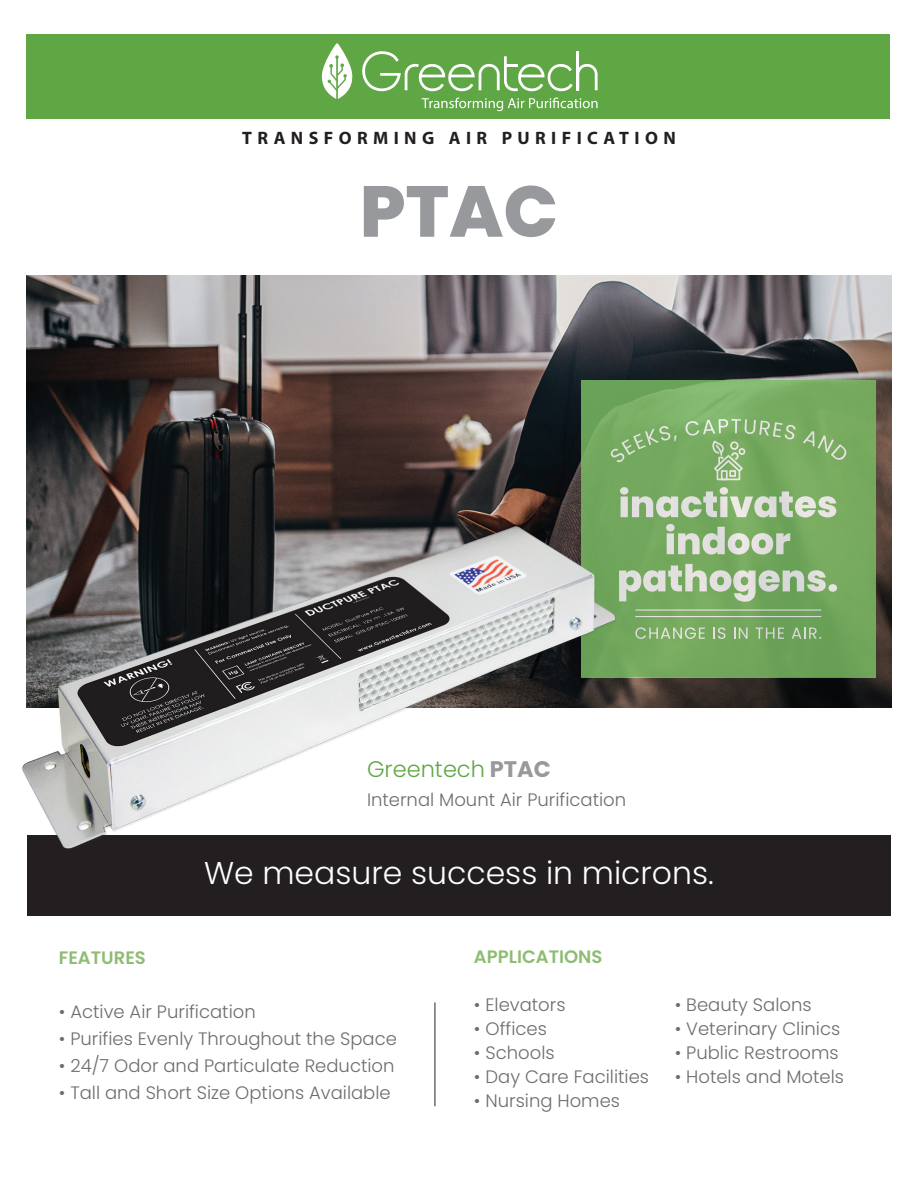
<style>
.page{position:relative;width:918px;height:1188px;background:#fff}
.page>*{position:absolute;margin:0;border:0;box-sizing:border-box;transform-origin:0 0}
.t1{font:800 72px "Poppins";color:#97999c}
.t2{font:300 31.5px "Poppins";color:#fff}
.t3{font:300 22.5px "Poppins";color:#5ea744}
.t4{font:300 18px "Poppins";color:#6c6d70}
.t5{font:700 18px "Myriad Pro";letter-spacing:.3em;color:#231f20}
.t6{font:600 18px "Poppins";color:#8ebc73}
.s1{font-weight:700;color:#97999c}
</style>
<div class="page">
<img style="left:26px;top:276px;width:865px;height:431px">
<div style="left:27px;top:835px;width:864px;height:80px;background:#231f20"></div>
<div style="left:26px;top:34px;width:864px;height:85px;background:#5ea744"></div>
<svg style="left:582px;top:380px;width:294px;height:297px;background:#74a95e"></svg>
<svg style="left:666px;top:524px;width:124px;height:31px;background:#a7c29a"></svg>
<svg style="left:619px;top:564px;width:218px;height:38px;background:#9dbd8f"></svg>
<svg style="left:611px;top:426px;width:66px;height:36px;background:#81b06f"></svg>
<svg style="left:803px;top:431px;width:43px;height:29px"></svg>
<hr style="left:635px;top:610px;width:186px;height:1px;background:#fff">
<hr style="left:635px;top:616px;width:186px;height:1px;background:#fff">
<div style="left:717px;top:470px;width:23px;height:10px;border:2px solid #fff"></div>
<div style="left:721px;top:470px;width:7px;height:10px;border:2px solid #fff"></div>
<div style="left:729px;top:470px;width:7px;height:7px;border:2px solid #fff"></div>
<svg style="left:685px;top:419px;width:111px;height:54px;background:#86b372"></svg>
<svg style="left:620px;top:487px;width:216px;height:30px;background:#a9c39b"></svg>
<svg style="left:635px;top:627px;width:70px;height:12px"></svg>
<svg style="left:713px;top:627px;width:12px;height:12px"></svg>
<svg style="left:734px;top:628px;width:14px;height:11px"></svg>
<svg style="left:756px;top:628px;width:28px;height:11px"></svg>
<svg style="left:792px;top:628px;width:29px;height:11px"></svg>
<img style="left:22px;top:472px;width:596px;height:377px">
<hr style="left:434px;top:1002px;width:2px;height:104px;background:#6c6d70">
<svg style="left:322px;top:43px;width:31px;height:56px"></svg>
<svg style="left:362px;top:51px;width:236px;height:40px"></svg>
<svg style="left:422px;top:98px;width:176px;height:13px"></svg>
<p class="t5" style="left:242px;top:126px;width:435px">TRANSFORMING AIR PURIFICATION</p>
<h1 class="t1" style="left:360px;top:170px;width:200px">PTAC</h1>
<p class="t3" style="left:367px;top:757px;width:185px">Greentech <span class="s1">PTAC</span></p>
<p class="t4" style="left:367px;top:789px;width:261px">Internal Mount Air Purification</p>
<h2 class="t2" style="left:204px;top:855px;width:511px">We measure success in microns.</h2>
<p class="t6" style="left:59px;top:947px;width:89px">FEATURES</p>
<p class="t4" style="left:59px;top:1001px;width:198px">• Active Air Purification</p>
<p class="t4" style="left:59px;top:1028px;width:340px">• Purifies Evenly Throughout the Space</p>
<p class="t4" style="left:59px;top:1055px;width:337px">• 24/7 Odor and Particulate Reduction</p>
<p class="t4" style="left:59px;top:1082px;width:333px">• Tall and Short Size Options Available</p>
<p class="t6" style="left:474px;top:947px;width:130px">APPLICATIONS</p>
<p class="t4" style="left:474px;top:995px;width:93px">• Elevators</p>
<p class="t4" style="left:474px;top:1019px;width:74px">• Offices</p>
<p class="t4" style="left:474px;top:1043px;width:82px">• Schools</p>
<p class="t4" style="left:474px;top:1067px;width:177px">• Day Care Facilities</p>
<p class="t4" style="left:474px;top:1091px;width:148px">• Nursing Homes</p>
<p class="t4" style="left:675px;top:995px;width:138px">• Beauty Salons</p>
<p class="t4" style="left:675px;top:1019px;width:167px">• Veterinary Clinics</p>
<p class="t4" style="left:675px;top:1043px;width:165px">• Public Restrooms</p>
<p class="t4" style="left:675px;top:1067px;width:171px">• Hotels and Motels</p>
</div>
